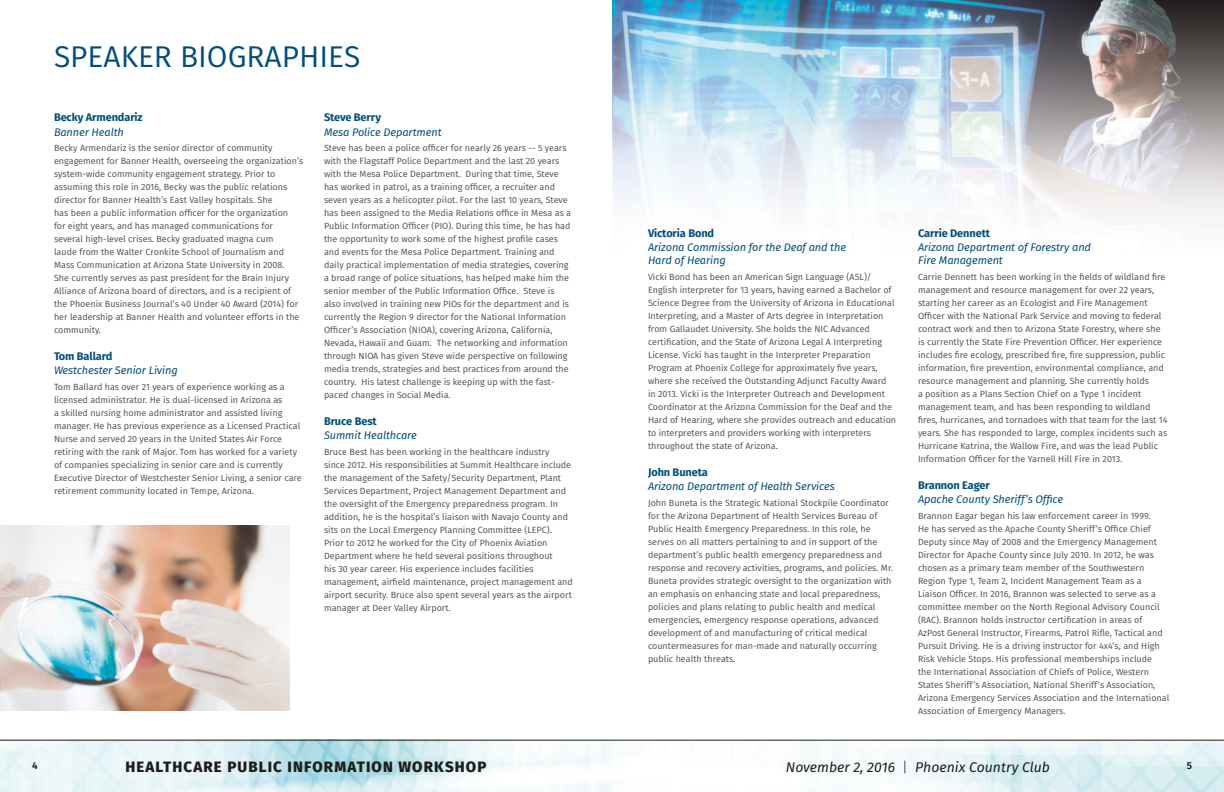
<style>
.page{position:relative;width:1224px;height:792px;background:#fff}
.page>*{position:absolute;margin:0;border:0;box-sizing:border-box;transform-origin:0 0}
.t1{font:30px "Fira Sans";color:#004e7a}
.t2{font:800 15px "Fira Sans";letter-spacing:.075em;color:#1c1c1a}
.t3{font:italic 14px "Fira Sans";color:#1c1c1a}
.t4{font:italic 11px/13px "Fira Sans";letter-spacing:-.01em;color:#004e7a}
.Subhead{font:700 11px "Fira Sans";letter-spacing:-.01em;color:#004e7a}
.t5{font:600 10px "Fira Sans";color:#1c1c1a}
.Body{font:9px/13px "Fira Sans";color:#4a4b4b}
.s1{font-weight:300;font-style:normal}
</style>
<div class="page">
<img style="left:612px;top:0;width:612px;height:221px">
<img style="left:0;top:526px;width:289px;height:185px">
<img style="left:0;top:741px;width:1224px;height:51px">
<hr style="left:0;top:740px;width:612px;height:1px;background:#1c1c1a">
<hr style="left:612px;top:740px;width:612px;height:1px;background:#1c1c1a">
<p class="t1" style="left:54px;top:34px;width:308px">SPEAKER BIOGRAPHIES</p>
<p class="Subhead" style="left:54px;top:108px;width:90px">Becky Armendariz</p>
<p class="t4" style="left:54px;top:125px;width:71px">Banner Health</p>
<p class="Body" style="left:54px;top:142px;width:251px">Becky Armendariz is the senior director of community engagement for Banner Health, overseeing the organization’s system-wide community engagement strategy. Prior to assuming this role in 2016, Becky was the public relations director for Banner Health’s East Valley hospitals. She<br>has been a public information officer for the organization<br>for eight years, and has managed communications for several high-level crises. Becky graduated magna cum<br>laude from the Walter Cronkite School of Journalism and Mass Communication at Arizona State University in 2008.<br>She currently serves as past president for the Brain Injury Alliance of Arizona board of directors, and is a recipient of the Phoenix Business Journal’s 40 Under 40 Award (2014) for her leadership at Banner Health and volunteer efforts in the community.</p>
<p class="Subhead" style="left:54px;top:347px;width:60px">Tom Ballard</p>
<p class="t4" style="left:54px;top:364px;width:125px">Westchester Senior Living</p>
<p class="Body" style="left:54px;top:380px;width:249px">Tom Ballard has over 21 years of experience working as a licensed administrator. He is dual-licensed in Arizona as<br>a skilled nursing home administrator and assisted living manager. He has previous experience as a Licensed Practical Nurse and served 20 years in the United States Air Force retiring with the rank of Major. Tom has worked for a variety of companies specializing in senior care and is currently Executive Director of Westchester Senior Living, a senior care retirement community located in Tempe, Arizona.</p>
<p class="Subhead" style="left:324px;top:108px;width:59px">Steve Berry</p>
<p class="t4" style="left:324px;top:125px;width:119px">Mesa Police Department</p>
<p class="Body" style="left:324px;top:142px;width:249px">Steve has been a police officer for nearly 26 years -- 5 years with the Flagstaff Police Department and the last 20 years with the Mesa Police Department. During that time, Steve has worked in patrol, as a training officer, a recruiter and seven years as a helicopter pilot. For the last 10 years, Steve has been assigned to the Media Relations office in Mesa as a Public Information Officer (PIO). During this time, he has had the opportunity to work some of the highest profile cases and events for the Mesa Police Department. Training and daily practical implementation of media strategies, covering a broad range of police situations, has helped make him the senior member of the Public Information Office. Steve is also involved in training new PIOs for the department and is currently the Region 9 director for the National Information Officer’s Association (NIOA), covering Arizona, California, Nevada, Hawaii and Guam. The networking and information through NIOA has given Steve wide perspective on following media trends, strategies and best practices from around the country. His latest challenge is keeping up with the fast&shy;paced changes in Social Media.</p>
<p class="Subhead" style="left:324px;top:412px;width:54px">Bruce Best</p>
<p class="t4" style="left:324px;top:429px;width:95px">Summit Healthcare</p>
<p class="Body" style="left:324px;top:445px;width:250px">Bruce Best has been working in the healthcare industry<br>since 2012. His responsibilities at Summit Healthcare include the management of the Safety/Security Department, Plant Services Department, Project Management Department and the oversight of the Emergency preparedness program. In addition, he is the hospital’s liaison with Navajo County and sits on the Local Emergency Planning Committee (LEPC).<br>Prior to 2012 he worked for the City of Phoenix Aviation Department where he held several positions throughout<br>his 30 year career. His experience includes facilities management, airfield maintenance, project management and airport security. Bruce also spent several years as the airport manager at Deer Valley Airport.</p>
<p class="Subhead" style="left:648px;top:224px;width:68px">Victoria Bond</p>
<p class="t4" style="left:648px;top:241px;width:200px">Arizona Commission for the Deaf and the<br>Hard of Hearing</p>
<p class="Body" style="left:648px;top:270px;width:250px">Vicki Bond has been an American Sign Language (ASL)/ English interpreter for 13 years, having earned a Bachelor of Science Degree from the University of Arizona in Educational Interpreting, and a Master of Arts degree in Interpretation from Gallaudet University. She holds the NIC Advanced certification, and the State of Arizona Legal A Interpreting License. Vicki has taught in the Interpreter Preparation Program at Phoenix College for approximately five years, where she received the Outstanding Adjunct Faculty Award in 2013. Vicki is the Interpreter Outreach and Development Coordinator at the Arizona Commission for the Deaf and the Hard of Hearing, where she provides outreach and education to interpreters and providers working with interpreters throughout the state of Arizona.</p>
<p class="Subhead" style="left:648px;top:463px;width:61px">John Buneta</p>
<p class="t4" style="left:648px;top:480px;width:188px">Arizona Department of Health Services</p>
<p class="Body" style="left:648px;top:496px;width:246px">John Buneta is the Strategic National Stockpile Coordinator for the Arizona Department of Health Services Bureau of Public Health Emergency Preparedness. In this role, he serves on all matters pertaining to and in support of the department’s public health emergency preparedness and response and recovery activities, programs, and policies. Mr.<br>Buneta provides strategic oversight to the organization with an emphasis on enhancing state and local preparedness, policies and plans relating to public health and medical emergencies, emergency response operations, advanced development of and manufacturing of critical medical countermeasures for man-made and naturally occurring public health threats.</p>
<p class="Subhead" style="left:918px;top:224px;width:74px">Carrie Dennett</p>
<p class="t4" style="left:918px;top:241px;width:175px">Arizona Department of Forestry and<br>Fire Management</p>
<p class="Body" style="left:918px;top:270px;width:251px">Carrie Dennett has been working in the fields of wildland fire management and resource management for over 22 years, starting her career as an Ecologist and Fire Management Officer with the National Park Service and moving to federal contract work and then to Arizona State Forestry, where she is currently the State Fire Prevention Officer. Her experience includes fire ecology, prescribed fire, fire suppression, public information, fire prevention, environmental compliance, and resource management and planning. She currently holds<br>a position as a Plans Section Chief on a Type 1 incident management team, and has been responding to wildland fires, hurricanes, and tornadoes with that team for the last 14 years. She has responded to large, complex incidents such as Hurricane Katrina, the Wallow Fire, and was the lead Public Information Officer for the Yarnell Hill Fire in 2013.</p>
<p class="Subhead" style="left:918px;top:476px;width:74px">Brannon Eager</p>
<p class="t4" style="left:918px;top:493px;width:147px">Apache County Sheriff’s Office</p>
<p class="Body" style="left:918px;top:509px;width:253px">Brannon Eagar began his law enforcement career in 1999.<br>He has served as the Apache County Sheriff’s Office Chief Deputy since May of 2008 and the Emergency Management Director for Apache County since July 2010. In 2012, he was chosen as a primary team member of the Southwestern Region Type 1, Team 2, Incident Management Team as a Liaison Officer. In 2016, Brannon was selected to serve as a committee member on the North Regional Advisory Council (RAC). Brannon holds instructor certification in areas of AzPost General Instructor, Firearms, Patrol Rifle, Tactical and Pursuit Driving. He is a driving instructor for 4x4’s, and High Risk Vehicle Stops. His professional memberships include<br>the International Association of Chiefs of Police, Western States Sheriff’s Association, National Sheriff’s Association, Arizona Emergency Services Association and the International Association of Emergency Managers.</p>
<h3 class="t3" style="left:902px;top:757px;width:149px"><span class="s1">|</span> Phoenix Country Club</h3>
<p class="t5" style="left:32px;top:758px;width:7px">4</p>
<h2 class="t2" style="left:126px;top:754px;width:362px">HEALTHCARE PUBLIC INFORMATION WORKSHOP</h2>
<h3 class="t3" style="left:786px;top:757px;width:111px">November 2, 2016</h3>
<p class="t5" style="left:1187px;top:758px;width:7px">5</p>
</div>
